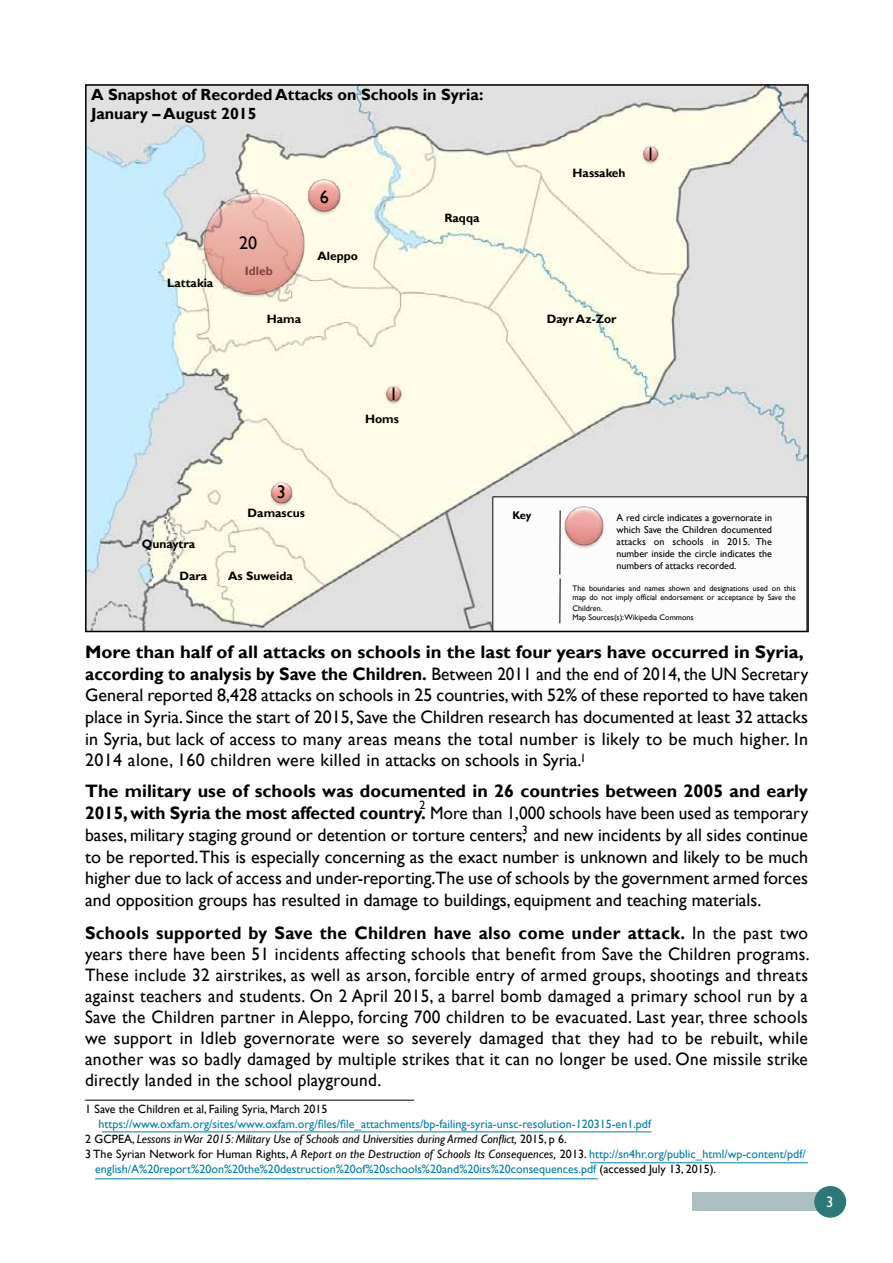
<style>
.page{position:relative;width:893px;height:1263px;background:#fff}
.page>*{position:absolute;margin:0;border:0;box-sizing:border-box;transform-origin:0 0}
.t1{font:18.15px "Gill Sans";color:#000}
.t2{font:18px/21.8px "Gill Sans";color:#000;text-align:justify;scale:.96 1}
.t3{font:700 16.2px/19.2px "Gill Sans";color:#000}
.t4{font:15px "Gill Sans";color:#fff}
.t5{font:700 12.15px "Gill Sans";color:#000}
.t6{font:12px "Gill Sans";color:#007fa9}
.t7{font:italic 12px "Gill Sans";color:#000}
.t8{font:12px "Gill Sans";color:#000}
.t9{font:700 11.1px "Gill Sans";color:#000}
.t10{font:10.05px/12.1px "Gill Sans";color:#000;text-align:justify}
.t11{font:8.1px/9.1px "Gill Sans";color:#000}
.s1{font-weight:700}
.s2{font-style:normal}
.s3{font-style:normal;color:#007fa9}
.s4{color:#000}
</style>
<div class="page">
<div style="left:692px;top:1192px;width:140px;height:19px;background:#adc0c1"></div>
<div style="left:814px;top:1186px;width:32px;height:32px;background:#2e7878;border-radius:50%"></div>
<img style="left:88px;top:87px;width:718px;height:542px">
<svg style="left:492px;top:496px;width:314px;height:133px"></svg>
<hr style="left:559px;top:510px;width:1px;height:65px;background:#000">
<hr style="left:559px;top:578px;width:1px;height:45px;background:#000">
<img style="left:200px;top:191px;width:108px;height:108px">
<img style="left:305px;top:177px;width:39px;height:39px">
<img style="left:639px;top:144px;width:22px;height:23px">
<img style="left:382px;top:384px;width:22px;height:23px">
<img style="left:267px;top:480px;width:28px;height:28px">
<img style="left:561px;top:505px;width:45px;height:45px">
<hr style="left:102px;top:1131px;width:549px;height:1px;background:#007fa9">
<hr style="left:95px;top:1178px;width:503px;height:1px;background:#007fa9">
<hr style="left:590px;top:1162px;width:218px;height:1px;background:#007fa9">
<hr style="left:85px;top:1100px;width:329px;height:1px;background:#000">
<p class="t3" style="left:91px;top:86px;width:394px">A Snapshot of Recorded Attacks on Schools in Syria:<br>January – August 2015</p>
<p class="t5" style="left:167px;top:275px;width:48px">Lattakia</p>
<p class="t1" style="left:239px;top:232px;width:20px">20</p>
<p class="t5" style="left:245px;top:264px;width:29px">Idleb</p>
<p class="t5" style="left:267px;top:311px;width:36px">Hama</p>
<p class="t1" style="left:320px;top:186px;width:11px">6</p>
<p class="t5" style="left:318px;top:248px;width:42px">Aleppo</p>
<p class="t5" style="left:444px;top:210px;width:36px">Raqqa</p>
<p class="t5" style="left:573px;top:165px;width:55px">Hassakeh</p>
<p class="t1" style="left:646px;top:143px;width:11px">1</p>
<p class="t5" style="left:547px;top:311px;width:71px">Dayr Az-Zor</p>
<p class="t1" style="left:389px;top:384px;width:11px">1</p>
<p class="t5" style="left:365px;top:411px;width:35px">Homs</p>
<p class="t1" style="left:277px;top:481px;width:11px">3</p>
<p class="t5" style="left:142px;top:536px;width:55px">Qunaytra</p>
<p class="t5" style="left:248px;top:506px;width:59px">Damascus</p>
<p class="t5" style="left:179px;top:569px;width:29px">Dara</p>
<p class="t5" style="left:228px;top:569px;width:66px">As Suweida</p>
<p class="t9" style="left:513px;top:509px;width:20px">Key</p>
<p class="t10" style="left:617px;top:511px;width:157px">A red circle indicates a governorate in which Save the Children documented attacks on schools in 2015. The number inside the circle indicates the numbers of attacks recorded.</p>
<p class="t11" style="left:573px;top:584px;width:225px">The boundaries and names shown and designations used on this map do not imply official endorsement or acceptance by Save the</p>
<p class="t11" style="left:573px;top:603px;width:123px">Children.<br>Map Sources(s):Wikipedia Commons</p>
<p class="t2" style="left:85px;top:641px;width:755px;text-align:left"><span class="s1">More than half of all attacks on schools in the last four years have occurred in Syria, according to analysis by Save the Children.</span> Between 2011 and the end of 2014, the UN Secretary General reported 8,428 attacks on schools in 25 countries, with 52% of these reported to have taken place in Syria. Since the start of 2015, Save the Children research has documented at least 32 attacks in Syria, but lack of access to many areas means the total number is likely to be much higher. In 2014 alone, 160 children were killed in attacks on schools in Syria.</p>
<p class="t2" style="left:85px;top:781px;width:755px"><span class="s1">The military use of schools was documented in 26 countries between 2005 and early 2015, with Syria the most affected country.</span> More than 1,000 schools have been used as temporary bases, military staging ground or detention or torture centers, and new incidents by all sides continue to be reported.This is especially concerning as the exact number is unknown and likely to be much higher due to lack of access and under-reporting.The use of schools by the government armed forces and opposition groups has resulted in damage to buildings, equipment and teaching materials.</p>
<p class="t8" style="left:580px;top:751px;width:7px">1</p>
<p class="t8" style="left:419px;top:798px;width:7px">2</p>
<p class="t8" style="left:522px;top:822px;width:7px">3</p>
<p class="t2" style="left:85px;top:923px;width:756px;line-height:21px"><span class="s1">Schools supported by Save the Children have also come under attack.</span> In the past two years there have been 51 incidents affecting schools that benefit from Save the Children programs.<br>These include 32 airstrikes, as well as arson, forcible entry of armed groups, shootings and threats against teachers and students. On 2 April 2015, a barrel bomb damaged a primary school run by a Save the Children partner in Aleppo, forcing 700 children to be evacuated. Last year, three schools we support in Idleb governorate were so severely damaged that they had to be rebuilt, while another was so badly damaged by multiple strikes that it can no longer be used. One missile strike directly landed in the school playground.</p>
<p class="t8" style="left:85px;top:1102px;width:244px">1 Save the Children et al, Failing Syria, March 2015</p>
<p class="t6" style="left:99px;top:1117px;width:554px">https://www.oxfam.org/sites/www.oxfam.org/files/file_attachments/bp-failing-syria-unsc-resolution-120315-en1.pdf</p>
<p class="t7" style="left:85px;top:1132px;width:483px"><span class="s2">2 GCPEA,</span> Lessons in War 2015: Military Use of Schools and Universities during Armed Conflict, <span class="s2">2015, p 6.</span></p>
<p class="t7" style="left:85px;top:1147px;width:722px"><span class="s2">3 The Syrian Network for Human Rights,</span> A Report on the Destruction of Schools Its Consequences, <span class="s2">2013.</span> <span class="s3">http://sn4hr.org/public_html/wp-content/pdf/</span></p>
<p class="t6" style="left:95px;top:1162px;width:623px">english/A%20report%20on%20the%20destruction%20of%20schools%20and%20its%20consequences.pdf <span class="s4">(accessed July 13, 2015).</span></p>
<p class="t4" style="left:826px;top:1193px;width:9px">3</p>
</div>
